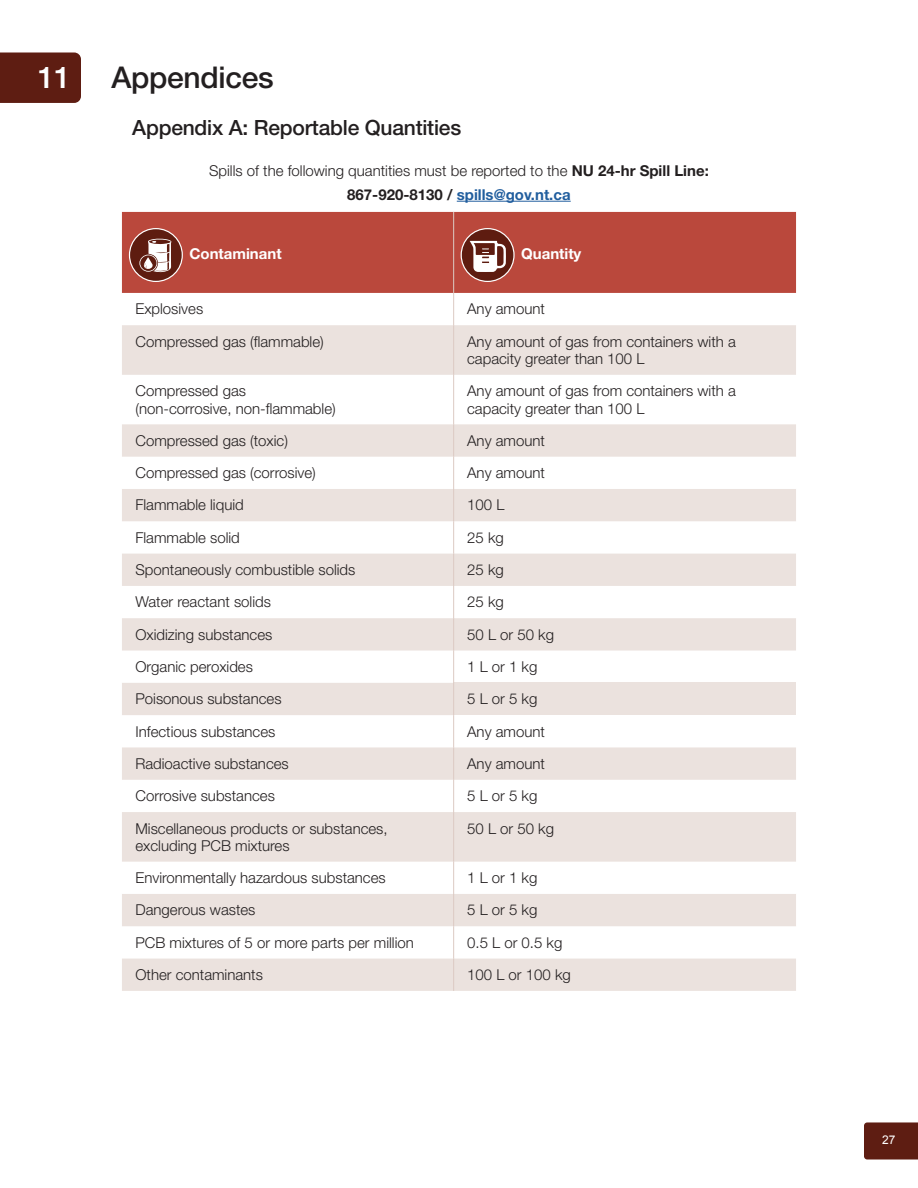
<style>
.page{position:relative;width:918px;height:1188px;background:#fff}
.page>*{position:absolute;margin:0;border:0;box-sizing:border-box;transform-origin:0 0}
.t1{font:500 30px "Helvetica Neue LT Std";letter-spacing:-.01em;color:#231f20}
.t2{font:500 30px "Helvetica Neue LT Std";color:#fff}
.t3{font:500 21px "Helvetica Neue LT Std";letter-spacing:-.01em;color:#231f20}
.t4{font:300 15px/17.2px "Helvetica Neue LT Std";color:#231f20}
.t5{font:700 15px "Helvetica Neue LT Std";color:#fff}
.t6{font:12px "Arial";color:#fff}
.s1{font-weight:700}
.s2{font-weight:700;color:#215e9e}
</style>
<div class="page">
<div style="left:864px;top:1122px;width:54px;height:38px;background:#5e1d12"></div>
<div style="left:0;top:52px;width:81px;height:51px;background:#5e1d12"></div>
<hr style="left:457px;top:201px;width:114px;height:1px;background:#215e9e">
<div style="left:122px;top:212px;width:674px;height:81px;background:#ba483c"></div>
<svg style="left:122px;top:325px;width:674px;height:666px;fill:#ebe2de"></svg>
<div style="left:454px;top:683px;width:342px;height:32px;background:#ebe2de"></div>
<hr style="left:453px;top:212px;width:1px;height:81px;background:#dccac3">
<hr style="left:453px;top:293px;width:1px;height:32px;background:#dccac3">
<hr style="left:453px;top:325px;width:1px;height:50px;background:#dccac3">
<hr style="left:453px;top:375px;width:1px;height:49px;background:#dccac3">
<hr style="left:453px;top:424px;width:1px;height:33px;background:#dccac3">
<hr style="left:453px;top:457px;width:1px;height:32px;background:#dccac3">
<hr style="left:453px;top:489px;width:1px;height:32px;background:#dccac3">
<hr style="left:453px;top:521px;width:1px;height:33px;background:#dccac3">
<hr style="left:453px;top:554px;width:1px;height:32px;background:#dccac3">
<hr style="left:453px;top:586px;width:1px;height:32px;background:#dccac3">
<hr style="left:453px;top:618px;width:1px;height:33px;background:#dccac3">
<hr style="left:453px;top:651px;width:1px;height:32px;background:#dccac3">
<hr style="left:453px;top:683px;width:1px;height:32px;background:#dccac3">
<hr style="left:453px;top:715px;width:1px;height:32px;background:#dccac3">
<hr style="left:453px;top:747px;width:1px;height:33px;background:#dccac3">
<hr style="left:453px;top:780px;width:1px;height:32px;background:#dccac3">
<hr style="left:453px;top:812px;width:1px;height:50px;background:#dccac3">
<hr style="left:453px;top:862px;width:1px;height:32px;background:#dccac3">
<hr style="left:453px;top:894px;width:1px;height:32px;background:#dccac3">
<hr style="left:453px;top:926px;width:1px;height:33px;background:#dccac3">
<hr style="left:453px;top:959px;width:1px;height:32px;background:#dccac3">
<div style="left:129px;top:229px;width:53px;height:52px;background:#5e1c10;border-radius:50%"></div>
<div style="left:129px;top:228px;width:54px;height:54px;border:1px solid #fff;border-radius:50%"></div>
<svg style="left:139px;top:238px;width:33px;height:34px"></svg>
<div style="left:461px;top:229px;width:53px;height:52px;background:#5e1c10;border-radius:50%"></div>
<div style="left:461px;top:228px;width:54px;height:54px;border:1px solid #fff;border-radius:50%"></div>
<svg style="left:470px;top:241px;width:36px;height:31px"></svg>
<h1 class="t2" style="left:38px;top:60px;width:35px">11</h1>
<h1 class="t1" style="left:111px;top:60px;width:164px">Appendices</h1>
<h2 class="t3" style="left:132px;top:115px;width:331px">Appendix A: Reportable Quantities</h2>
<p class="t4" style="left:209px;top:158px;width:501px;line-height:24px;text-align:center">Spills of the following quantities must be reported to the <span class="s1">NU 24-hr Spill Line:<br>867-920-8130 /</span> <span class="s2">spills@gov.nt.ca</span></p>
<p class="t5" style="left:189px;top:245px;width:94px">Contaminant</p>
<p class="t5" style="left:521px;top:245px;width:62px">Quantity</p>
<p class="t4" style="left:135px;top:300px;width:69px">Explosives</p>
<p class="t4" style="left:467px;top:300px;width:79px">Any amount</p>
<p class="t4" style="left:135px;top:332px;width:190px">Compressed gas (flammable)</p>
<p class="t4" style="left:467px;top:332px;width:270px">Any amount of gas from containers with a capacity greater than 100 L</p>
<p class="t4" style="left:135px;top:382px;width:202px">Compressed gas (non-corrosive, non-flammable)</p>
<p class="t4" style="left:467px;top:382px;width:270px">Any amount of gas from containers with a capacity greater than 100 L</p>
<p class="t4" style="left:135px;top:432px;width:154px">Compressed gas (toxic)</p>
<p class="t4" style="left:467px;top:432px;width:79px">Any amount</p>
<p class="t4" style="left:135px;top:464px;width:182px">Compressed gas (corrosive)</p>
<p class="t4" style="left:467px;top:464px;width:79px">Any amount</p>
<p class="t4" style="left:135px;top:496px;width:110px">Flammable liquid</p>
<p class="t4" style="left:467px;top:496px;width:39px">100 L</p>
<p class="t4" style="left:135px;top:529px;width:106px">Flammable solid</p>
<p class="t4" style="left:467px;top:529px;width:38px">25 kg</p>
<p class="t4" style="left:135px;top:561px;width:222px">Spontaneously combustible solids</p>
<p class="t4" style="left:467px;top:561px;width:38px">25 kg</p>
<p class="t4" style="left:135px;top:593px;width:137px">Water reactant solids</p>
<p class="t4" style="left:467px;top:593px;width:38px">25 kg</p>
<p class="t4" style="left:135px;top:625px;width:138px">Oxidizing substances</p>
<p class="t4" style="left:467px;top:625px;width:88px">50 L or 50 kg</p>
<p class="t4" style="left:135px;top:658px;width:119px">Organic peroxides</p>
<p class="t4" style="left:467px;top:658px;width:72px">1 L or 1 kg</p>
<p class="t4" style="left:135px;top:690px;width:148px">Poisonous substances</p>
<p class="t4" style="left:467px;top:690px;width:72px">5 L or 5 kg</p>
<p class="t4" style="left:135px;top:722px;width:141px">Infectious substances</p>
<p class="t4" style="left:467px;top:722px;width:79px">Any amount</p>
<p class="t4" style="left:135px;top:755px;width:155px">Radioactive substances</p>
<p class="t4" style="left:467px;top:755px;width:79px">Any amount</p>
<p class="t4" style="left:135px;top:787px;width:141px">Corrosive substances</p>
<p class="t4" style="left:467px;top:787px;width:72px">5 L or 5 kg</p>
<p class="t4" style="left:135px;top:819px;width:254px">Miscellaneous products or substances, excluding PCB mixtures</p>
<p class="t4" style="left:467px;top:819px;width:88px">50 L or 50 kg</p>
<p class="t4" style="left:135px;top:869px;width:252px">Environmentally hazardous substances</p>
<p class="t4" style="left:467px;top:869px;width:72px">1 L or 1 kg</p>
<p class="t4" style="left:135px;top:901px;width:122px">Dangerous wastes</p>
<p class="t4" style="left:467px;top:901px;width:72px">5 L or 5 kg</p>
<p class="t4" style="left:135px;top:933px;width:280px">PCB mixtures of 5 or more parts per million</p>
<p class="t4" style="left:467px;top:933px;width:97px">0.5 L or 0.5 kg</p>
<p class="t4" style="left:135px;top:966px;width:129px">Other contaminants</p>
<p class="t4" style="left:467px;top:966px;width:105px">100 L or 100 kg</p>
<p class="t6" style="left:882px;top:1132px;width:15px">27</p>
</div>
